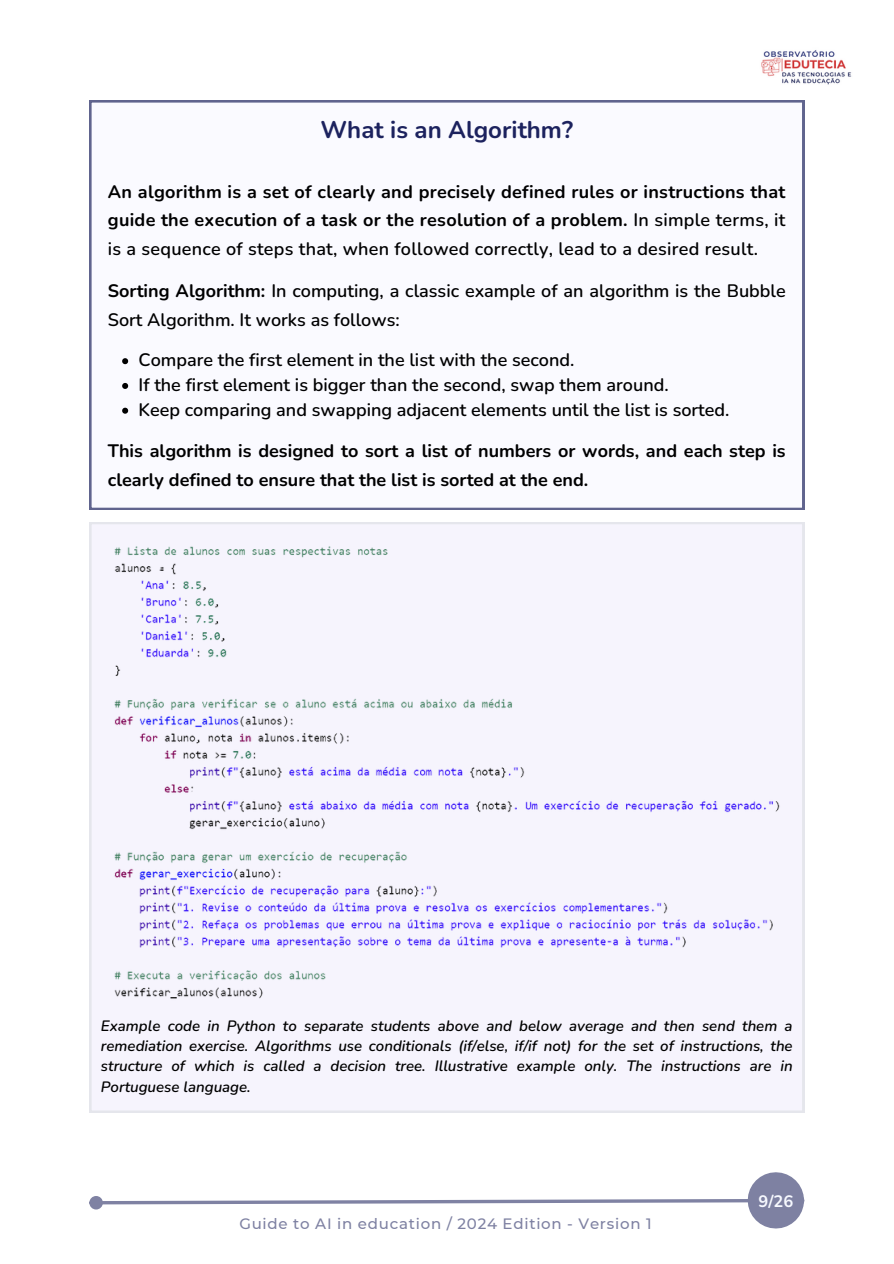
<style>
.page{position:relative;width:894px;height:1264px;background:#fff}
.page>*{position:absolute;margin:0;border:0;box-sizing:border-box;transform-origin:0 0}
.t1{font:700 24px "Nunito";color:#1c225e}
.t2{font:700 18px/28.5px "Nunito";color:#000;text-align:justify}
.t3{font:600 18px/28.5px "Nunito";color:#000}
.t4{font:700 16.5px "Nunito";color:#f7f9ff}
.t5{font:italic 600 15px/20.2px "Nunito";color:#000;text-align:justify}
.t6{font:500 15px "Montserrat";letter-spacing:.05em;color:#7e81a2}
.s1{font-weight:600}
.s2{font-weight:700}
</style>
<div class="page">
<img style="left:752px;top:15px;width:104px;height:105px;border-radius:50%">
<div style="left:91px;top:1197px;width:10px;height:10px;background:#7f82a3;border-radius:50%"></div>
<div style="left:89px;top:1195px;width:14px;height:14px;border:3px solid #7f82a3;border-radius:50%"></div>
<div style="left:790px;top:1193px;width:14px;height:14px;border:3px solid #7f82a3;border-radius:50%"></div>
<svg style="left:99px;top:1172px;width:704px;height:56px"></svg>
<svg style="left:89px;top:100px;width:715px;height:410px"></svg>
<svg style="left:122px;top:358px;width:6px;height:6px"></svg>
<svg style="left:122px;top:383px;width:6px;height:6px"></svg>
<svg style="left:122px;top:408px;width:6px;height:6px"></svg>
<div style="left:89px;top:522px;width:714px;height:590px;background:#f6f4fd"></div>
<img style="left:101px;top:542px;width:691px;height:462px">
<h2 class="t1" style="left:320px;top:113px;width:254px">What is an Algorithm?</h2>
<p class="t2" style="left:108px;top:177px;width:679px">An algorithm is a set of clearly and precisely defined rules or instructions that guide the execution of a task or the resolution of a problem. <span class="s1">In simple terms, it is a sequence of steps that, when followed correctly, lead to a desired result.</span></p>
<p class="t3" style="left:108px;top:277px;width:679px"><span class="s2">Sorting Algorithm:</span> In computing, a classic example of an algorithm is the Bubble<br>Sort Algorithm. It works as follows:</p>
<p class="t3" style="left:138px;top:346px;width:437px">Compare the first element in the list with the second.</p>
<h2 class="t3" style="left:138px;top:371px;width:531px">If the first element is bigger than the second, swap them around.</h2>
<p class="t3" style="left:138px;top:396px;width:592px">Keep comparing and swapping adjacent elements until the list is sorted.</p>
<p class="t2" style="left:108px;top:437px;width:679px">This algorithm is designed to sort a list of numbers or words, and each step is clearly defined to ensure that the list is sorted at the end.</p>
<p class="t5" style="left:101px;top:1015px;width:693px">Example code in Python to separate students above and below average and then send them a remediation exercise. Algorithms use conditionals (if/else, if/if not) for the set of instructions, the structure of which is called a decision tree. Illustrative example only. The instructions are in Portuguese language.</p>
<h2 class="t6" style="left:239px;top:1214px;width:413px">Guide to AI in education / 2024 Edition - Version 1</h2>
<h1 class="t4" style="left:758px;top:1190px;width:36px">9/26</h1>
</div>
